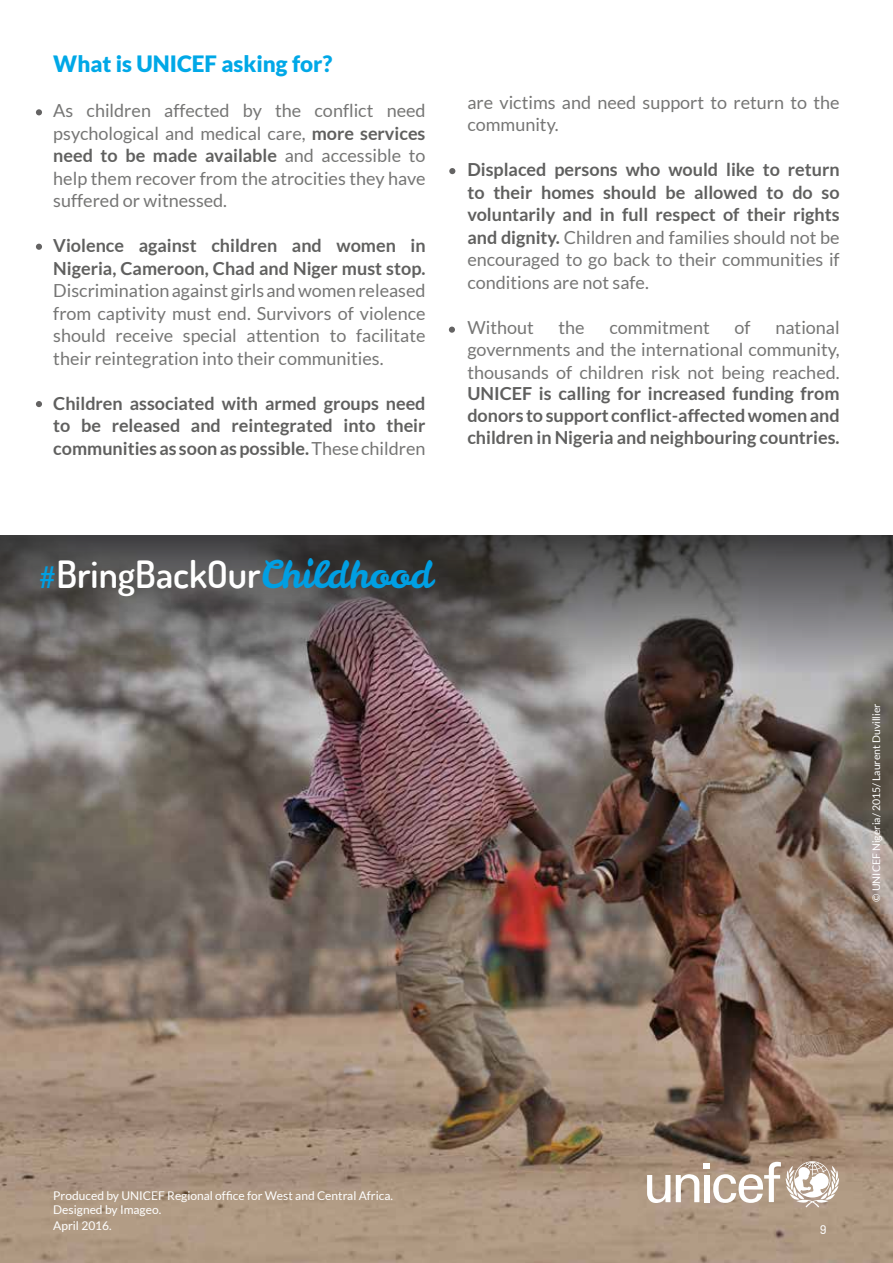
<style>
.page{position:relative;width:893px;height:1263px;background:#fff}
.page>*{position:absolute;margin:0;border:0;box-sizing:border-box;transform-origin:0 0}
.t1{font:600 37.5px "Dosis";color:#fff}
.t2{font:900 22.5px "Lato";color:#00a8e7}
.t3{font:700 18px/22.5px "Lato";color:#60605f;text-align:justify}
.t4{font:18px/22.5px "Lato";color:#767675;text-align:justify}
.t5{font:12px/13.5px "Lato";color:#fff}
.t6{font:500 12px "Dosis";color:#fff}
.t7{font:10.5px "Lato";color:#fff}
.s1{font-weight:700;color:#60605f}
.s2{font-weight:400;color:#767675}
.s3{font-family:"Leckerli One";font-weight:400;color:#009fe3}
</style>
<div class="page">
<img style="left:0;top:674px;width:893px;height:589px">
<svg style="left:0;top:536px;width:893px;height:138px;background:#625e5e"></svg>
<svg style="left:647px;top:1175px;width:23px;height:28px"></svg>
<svg style="left:676px;top:1161px;width:163px;height:46px"></svg>
<svg style="left:36px;top:109px;width:6px;height:6px"></svg>
<svg style="left:36px;top:244px;width:6px;height:6px"></svg>
<svg style="left:36px;top:401px;width:6px;height:6px"></svg>
<svg style="left:449px;top:168px;width:6px;height:6px"></svg>
<svg style="left:449px;top:327px;width:6px;height:6px"></svg>
<p class="t2" style="left:53px;top:51px;width:281px">What is UNICEF asking for?</p>
<p class="t4" style="left:53px;top:99px;width:374px">As children affected by the conflict need psychological and medical care, <span class="s1">more services need to be made available</span> and accessible to help them recover from the atrocities they have suffered or witnessed.</p>
<p class="t3" style="left:53px;top:234px;width:374px">Violence against children and women in<br>Nigeria, Cameroon, Chad and Niger must stop.</p>
<p class="t4" style="left:53px;top:279px;width:374px">Discrimination against girls and women released from captivity must end. Survivors of violence should receive special attention to facilitate their reintegration into their communities.</p>
<p class="t3" style="left:53px;top:392px;width:374px">Children associated with armed groups need to be released and reintegrated into their communities as soon as possible. <span class="s2">These children</span></p>
<p class="t4" style="left:467px;top:91px;width:374px">are victims and need support to return to the community.</p>
<p class="t3" style="left:467px;top:158px;width:374px">Displaced persons who would like to return to their homes should be allowed to do so voluntarily and in full respect of their rights and dignity. <span class="s2">Children and families should not be encouraged to go back to their communities if conditions are not safe.</span></p>
<p class="t4" style="left:467px;top:316px;width:68px">Without</p>
<p class="t4" style="left:559px;top:316px;width:28px">the</p>
<p class="t4" style="left:610px;top:316px;width:102px">commitment</p>
<p class="t4" style="left:735px;top:316px;width:18px">of</p>
<p class="t4" style="left:467px;top:316px;width:374px;text-indent:308px">national governments and the international community, thousands of children risk not being reached.</p>
<p class="t3" style="left:467px;top:383px;width:374px;line-height:21.6px">UNICEF is calling for increased funding from donors to support conflict-affected women and children in Nigeria and neighbouring countries.</p>
<h1 class="t1" style="left:39px;top:550px;width:395px"><span class="s3">#</span>BringBackOur<span class="s3">Childhood</span></h1>
<p class="t7" style="left:870px;top:902px;width:200px;rotate:-90deg">© UNICEF Nigeria/ 2015/ Laurent Duvillier</p>
<p class="t5" style="left:53px;top:1189px;width:341px">Produced by UNICEF Regional office for West and Central Africa.<br>Designed by Imageo.</p>
<p class="t5" style="left:53px;top:1219px;width:60px">April 2016.</p>
<p class="t6" style="left:820px;top:1222px;width:8px">9</p>
</div>
